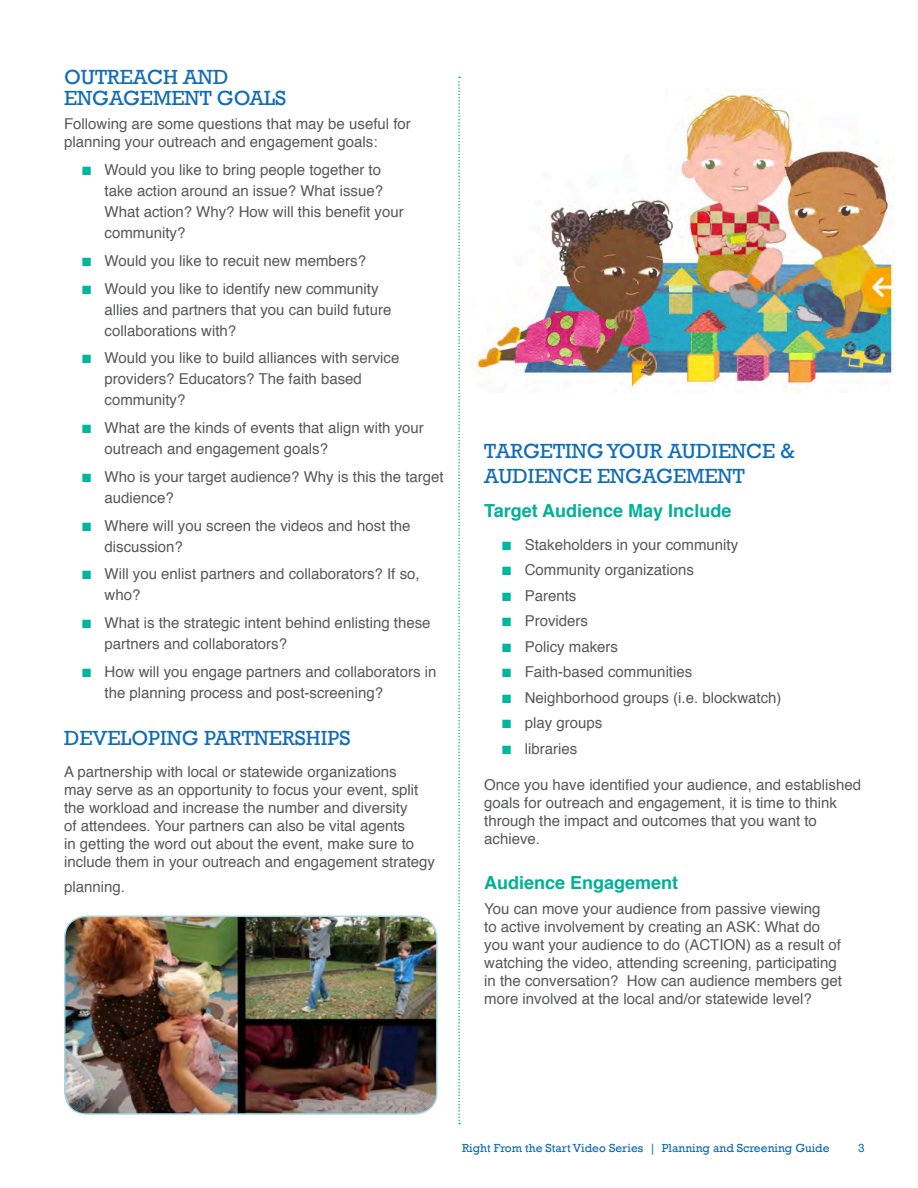
<style>
.page{position:relative;width:918px;height:1188px;background:#fff}
.page>*{position:absolute;margin:0;border:0;box-sizing:border-box;transform-origin:0 0}
.t1{font:21px/21px "Rockwell";color:#116cb6}
.t2{font:700 18px "Helvetica";color:#00b097}
.t3{font:15px/18px "Helvetica";color:#57585a}
.t4{font:12px "Rockwell";color:#116cb6}
.s1{color:#00b69f}
</style>
<div class="page">
<img style="left:473px;top:88px;width:421px;height:304px">
<img style="left:65px;top:916px;width:371px;height:198px">
<div style="left:64px;top:916px;width:374px;height:199px;border:1px solid #a0d8e5;border-radius:22px"></div>
<svg style="left:458px;top:77px;width:2px;height:1047px"></svg>
<p class="t1" style="left:64px;top:66px;width:224px">OUTREACH AND<br>ENGAGEMENT GOALS</p>
<p class="t3" style="left:64px;top:116px;width:348px">Following are some questions that may be useful for planning your outreach and engagement goals:</p>
<p class="t3" style="left:105px;top:160px;width:301px;line-height:21px;text-indent:-22px"><span class="s1">■</span> Would you like to bring people together to take action around an issue? What issue?<br>What action? Why? How will this benefit your community?</p>
<p class="t3" style="left:82px;top:252px;width:285px"><span class="s1">■</span> Would you like to recuit new members?</p>
<p class="t3" style="left:105px;top:278px;width:288px;line-height:21px;text-indent:-22px"><span class="s1">■</span> Would you like to identify new community allies and partners that you can build future collaborations with?</p>
<p class="t3" style="left:105px;top:348px;width:296px;line-height:21px;text-indent:-22px"><span class="s1">■</span> Would you like to build alliances with service providers? Educators? The faith based community?</p>
<p class="t3" style="left:105px;top:418px;width:321px;line-height:21px;text-indent:-22px"><span class="s1">■</span> What are the kinds of events that align with your outreach and engagement goals?</p>
<p class="t3" style="left:105px;top:467px;width:341px;line-height:21px;text-indent:-22px"><span class="s1">■</span> Who is your target audience? Why is this the target audience?</p>
<p class="t3" style="left:105px;top:515px;width:307px;line-height:21px;text-indent:-22px"><span class="s1">■</span> Where will you screen the videos and host the discussion?</p>
<p class="t3" style="left:105px;top:564px;width:317px;line-height:21px;text-indent:-22px"><span class="s1">■</span> Will you enlist partners and collaborators? If so, who?</p>
<p class="t3" style="left:105px;top:613px;width:327px;line-height:21px;text-indent:-22px"><span class="s1">■</span> What is the strategic intent behind enlisting these partners and collaborators?</p>
<p class="t3" style="left:105px;top:662px;width:333px;line-height:21px;text-indent:-22px"><span class="s1">■</span> How will you engage partners and collaborators in the planning process and post-screening?</p>
<p class="t1" style="left:64px;top:728px;width:288px">DEVELOPING PARTNERSHIPS</p>
<p class="t3" style="left:64px;top:763px;width:373px">A partnership with local or statewide organizations<br>may serve as an opportunity to focus your event, split the workload and increase the number and diversity<br>of attendees. Your partners can also be vital agents<br>in getting the word out about the event, make sure to include them in your outreach and engagement strategy</p>
<p class="t3" style="left:64px;top:878px;width:62px">planning.</p>
<p class="t1" style="left:484px;top:438px;width:312px;line-height:25.2px">TARGETING YOUR AUDIENCE &amp;<br>AUDIENCE ENGAGEMENT</p>
<p class="t2" style="left:484px;top:496px;width:249px">Target Audience May Include</p>
<p class="t3" style="left:502px;top:536px;width:237px"><span class="s1">■</span> Stakeholders in your community</p>
<p class="t3" style="left:502px;top:561px;width:193px"><span class="s1">■</span> Community organizations</p>
<p class="t3" style="left:502px;top:587px;width:76px"><span class="s1">■</span> Parents</p>
<p class="t3" style="left:502px;top:612px;width:87px"><span class="s1">■</span> Providers</p>
<p class="t3" style="left:502px;top:638px;width:117px"><span class="s1">■</span> Policy makers</p>
<p class="t3" style="left:502px;top:663px;width:192px"><span class="s1">■</span> Faith-based communities</p>
<p class="t3" style="left:502px;top:689px;width:281px"><span class="s1">■</span> Neighborhood groups (i.e. blockwatch)</p>
<p class="t3" style="left:502px;top:714px;width:102px"><span class="s1">■</span> play groups</p>
<p class="t3" style="left:502px;top:740px;width:76px"><span class="s1">■</span> libraries</p>
<p class="t3" style="left:484px;top:776px;width:378px">Once you have identified your audience, and established goals for outreach and engagement, it is time to think through the impact and outcomes that you want to achieve.</p>
<p class="t2" style="left:484px;top:868px;width:196px">Audience Engagement</p>
<p class="t3" style="left:484px;top:900px;width:359px">You can move your audience from passive viewing<br>to active involvement by creating an ASK: What do you want your audience to do (ACTION) as a result of watching the video, attending screening, participating in the conversation? How can audience members get more involved at the local and/or statewide level?</p>
<p class="t4" style="left:462px;top:1142px;width:369px">Right From the Start Video Series | Planning and Screening Guide</p>
<p class="t4" style="left:858px;top:1142px;width:8px">3</p>
</div>
